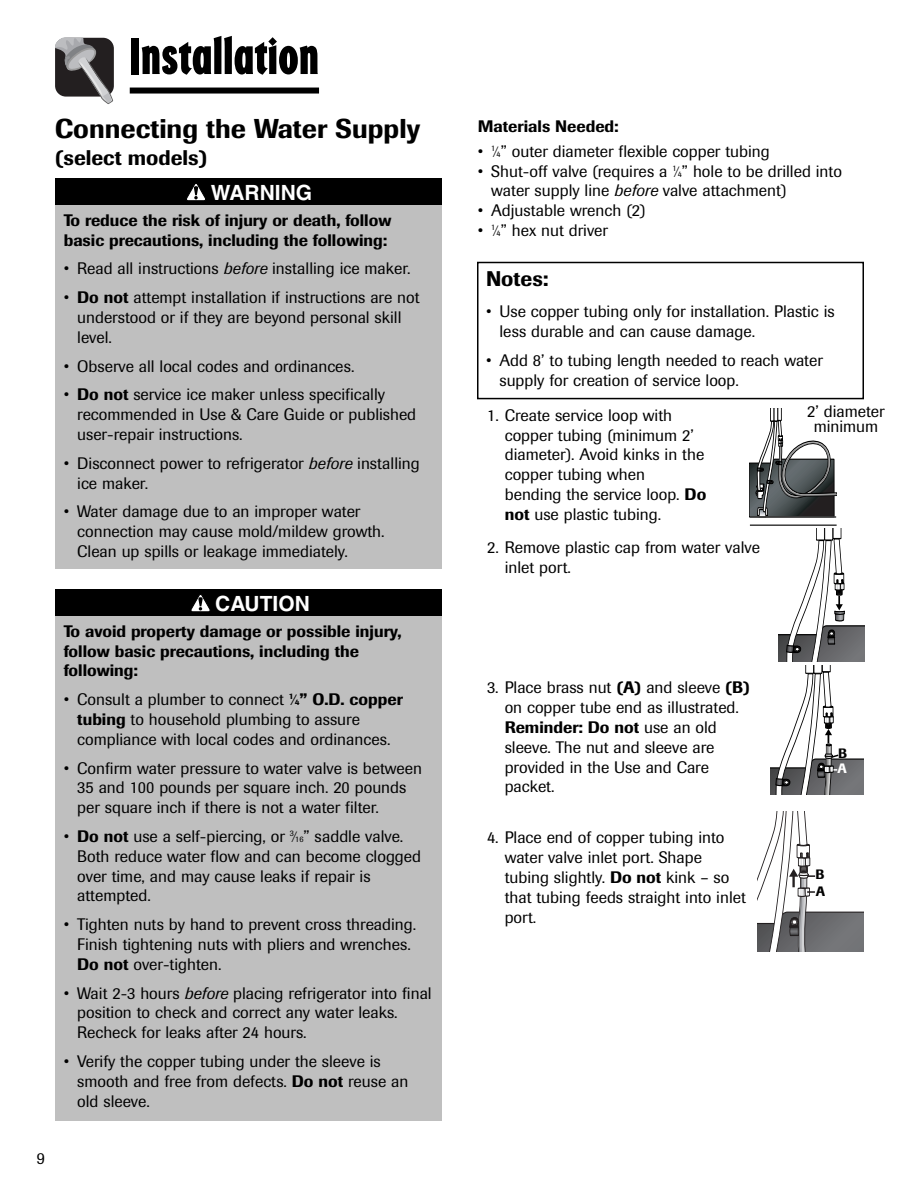
<style>
.page{position:relative;width:918px;height:1188px;background:#fff}
.page>*{position:absolute;margin:0;border:0;box-sizing:border-box;transform-origin:0 0}
.t1{font:54px "Regatta Condensed Plain";color:#000}
.t2{font:500 27px "Imago";color:#000}
.t3{font:500 21px "Imago";color:#000}
.t4{font:700 21px "Helvetica";color:#fff}
.t5{font:16.5px/19.8px "Imago";color:#000}
.t6{font:500 16.5px/19.8px "Imago";color:#000}
.t7{font:500 13.5px "Imago";color:#000}
.t8{font:500 13.5px "Imago";color:#fff}
.s1{font-style:italic}
.s2{font-weight:500}
.s3{font-weight:500;font-size:14.85px}
.s4{font-weight:500;font-size:8.25px}
.s5{font-size:14.85px}
.s6{font-size:8.25px}
</style>
<div class="page">
<div style="left:55px;top:202px;width:387px;height:367px;background:#bfbfbf"></div>
<div style="left:55px;top:178px;width:387px;height:27px;background:#000"></div>
<svg style="left:187px;top:184px;width:18px;height:17px"></svg>
<div style="left:55px;top:613px;width:387px;height:508px;background:#bfbfbf"></div>
<div style="left:55px;top:589px;width:387px;height:27px;background:#000"></div>
<svg style="left:191px;top:595px;width:19px;height:17px"></svg>
<svg style="left:55px;top:37px;width:58px;height:67px;background:#6d6b6c"></svg>
<div style="left:130px;top:88px;width:189px;height:6px;background:#000"></div>
<div style="left:477px;top:262px;width:387px;height:137px;border:2px solid #000"></div>
<hr style="left:750px;top:517px;width:86px;height:1px;background:#000">
<hr style="left:750px;top:525px;width:87px;height:1px;background:#000">
<svg style="left:749px;top:408px;width:88px;height:109px"></svg>
<svg style="left:758px;top:811px;width:106px;height:140px"></svg>
<svg style="left:771px;top:528px;width:94px;height:266px"></svg>
<h1 class="t1" style="left:130px;top:38px;width:191px">Installation</h1>
<h2 class="t2" style="left:55px;top:118px;width:367px">Connecting the Water Supply</h2>
<p class="t3" style="left:55px;top:150px;width:154px">(select models)</p>
<p class="t4" style="left:211px;top:184px;width:103px">WARNING</p>
<p class="t6" style="left:64px;top:212px;width:329px">To reduce the risk of injury or death, follow basic precautions, including the following:</p>
<p class="t5" style="left:64px;top:260px;width:348px">• Read all instructions <span class="s1">before</span> installing ice maker.</p>
<p class="t5" style="left:77px;top:289px;width:344px;text-indent:-14px">• <span class="s2">Do not</span> attempt installation if instructions are not understood or if they are beyond personal skill level.</p>
<p class="t5" style="left:64px;top:357px;width:292px">• Observe all local codes and ordinances.</p>
<p class="t5" style="left:77px;top:386px;width:341px;text-indent:-13px">• <span class="s2">Do not</span> service ice maker unless specifically recommended in Use &amp; Care Guide or published user-repair instructions.</p>
<p class="t5" style="left:77px;top:454px;width:344px;text-indent:-14px">• Disconnect power to refrigerator <span class="s1">before</span> installing ice maker.</p>
<p class="t5" style="left:77px;top:503px;width:309px;text-indent:-13px">• Water damage due to an improper water connection may cause mold/mildew growth.<br>Clean up spills or leakage immediately.</p>
<p class="t4" style="left:215px;top:595px;width:96px">CAUTION</p>
<p class="t6" style="left:64px;top:623px;width:339px">To avoid property damage or possible injury, follow basic precautions, including the following:</p>
<p class="t5" style="left:77px;top:691px;width:327px;text-indent:-13px">• Consult a plumber to connect <sup>1</sup><span class="s3">⁄</span><span class="s4">4</span><span class="s2">” O.D. copper tubing</span> to household plumbing to assure compliance with local codes and ordinances.</p>
<p class="t5" style="left:77px;top:759px;width:346px;text-indent:-13px">• Confirm water pressure to water valve is between<br>35 and 100 pounds per square inch. 20 pounds per square inch if there is not a water filter.</p>
<p class="t5" style="left:77px;top:828px;width:345px;text-indent:-13px">• <span class="s2">Do not</span> use a self-piercing, or <sup>3</sup><span class="s5">⁄</span><span class="s6">16</span>” saddle valve.<br>Both reduce water flow and can become clogged over time, and may cause leaks if repair is attempted.</p>
<p class="t5" style="left:77px;top:916px;width:341px;text-indent:-13px">• Tighten nuts by hand to prevent cross threading.<br>Finish tightening nuts with pliers and wrenches.<br><span class="s2">Do not</span> over-tighten.</p>
<p class="t5" style="left:77px;top:984px;width:356px;text-indent:-13px">• Wait 2-3 hours <span class="s1">before</span> placing refrigerator into final position to check and correct any water leaks.<br>Recheck for leaks after 24 hours.</p>
<p class="t5" style="left:77px;top:1053px;width:333px;text-indent:-13px">• Verify the copper tubing under the sleeve is smooth and free from defects. <span class="s2">Do not</span> reuse an old sleeve.</p>
<p class="t5" style="left:37px;top:1149px;width:10px">9</p>
<p class="t6" style="left:478px;top:118px;width:142px">Materials Needed:</p>
<p class="t5" style="left:478px;top:142px;width:294px">• <sup>1</sup><span class="s5">⁄</span><span class="s6">4</span>” outer diameter flexible copper tubing</p>
<p class="t5" style="left:491px;top:162px;width:352px;text-indent:-13px">• Shut-off valve (requires a <sup>1</sup><span class="s5">⁄</span><span class="s6">4</span>” hole to be drilled into water supply line <span class="s1">before</span> valve attachment)</p>
<p class="t5" style="left:478px;top:202px;width:169px">• Adjustable wrench (2)</p>
<p class="t5" style="left:478px;top:222px;width:132px">• <sup>1</sup><span class="s5">⁄</span><span class="s6">4</span>” hex nut driver</p>
<p class="t3" style="left:486px;top:272px;width:64px">Notes:</p>
<p class="t5" style="left:499px;top:303px;width:337px;text-indent:-13px">• Use copper tubing only for installation. Plastic is less durable and can cause damage.</p>
<p class="t5" style="left:499px;top:352px;width:325px;text-indent:-13px">• Add 8’ to tubing length needed to reach water supply for creation of service loop.</p>
<p class="t5" style="left:505px;top:406px;width:203px;text-indent:-18px">1. Create service loop with copper tubing (minimum 2’ diameter). Avoid kinks in the copper tubing when<br>bending the service loop. <span class="s2">Do not</span> use plastic tubing.</p>
<p class="t5" style="left:505px;top:539px;width:257px;text-indent:-18px">2. Remove plastic cap from water valve inlet port.</p>
<p class="t5" style="left:807px;top:405px;width:79px;line-height:15px;text-align:center">2’ diameter minimum</p>
<p class="t5" style="left:505px;top:679px;width:247px;text-indent:-18px">3. Place brass nut <span class="s2">(A)</span> and sleeve <span class="s2">(B) </span>on copper tube end as illustrated.<br><span class="s2">Reminder: Do not</span> use an old sleeve. The nut and sleeve are provided in the Use and Care packet.</p>
<p class="t5" style="left:505px;top:829px;width:243px;text-indent:-18px">4. Place end of copper tubing into water valve inlet port. Shape tubing slightly. <span class="s2">Do not</span> kink – so that tubing feeds straight into inlet port.</p>
<p class="t7" style="left:838px;top:749px;width:11px">B</p>
<p class="t8" style="left:838px;top:764px;width:11px">A</p>
<p class="t7" style="left:815px;top:870px;width:11px">B</p>
<p class="t7" style="left:816px;top:886px;width:11px">A</p>
</div>
